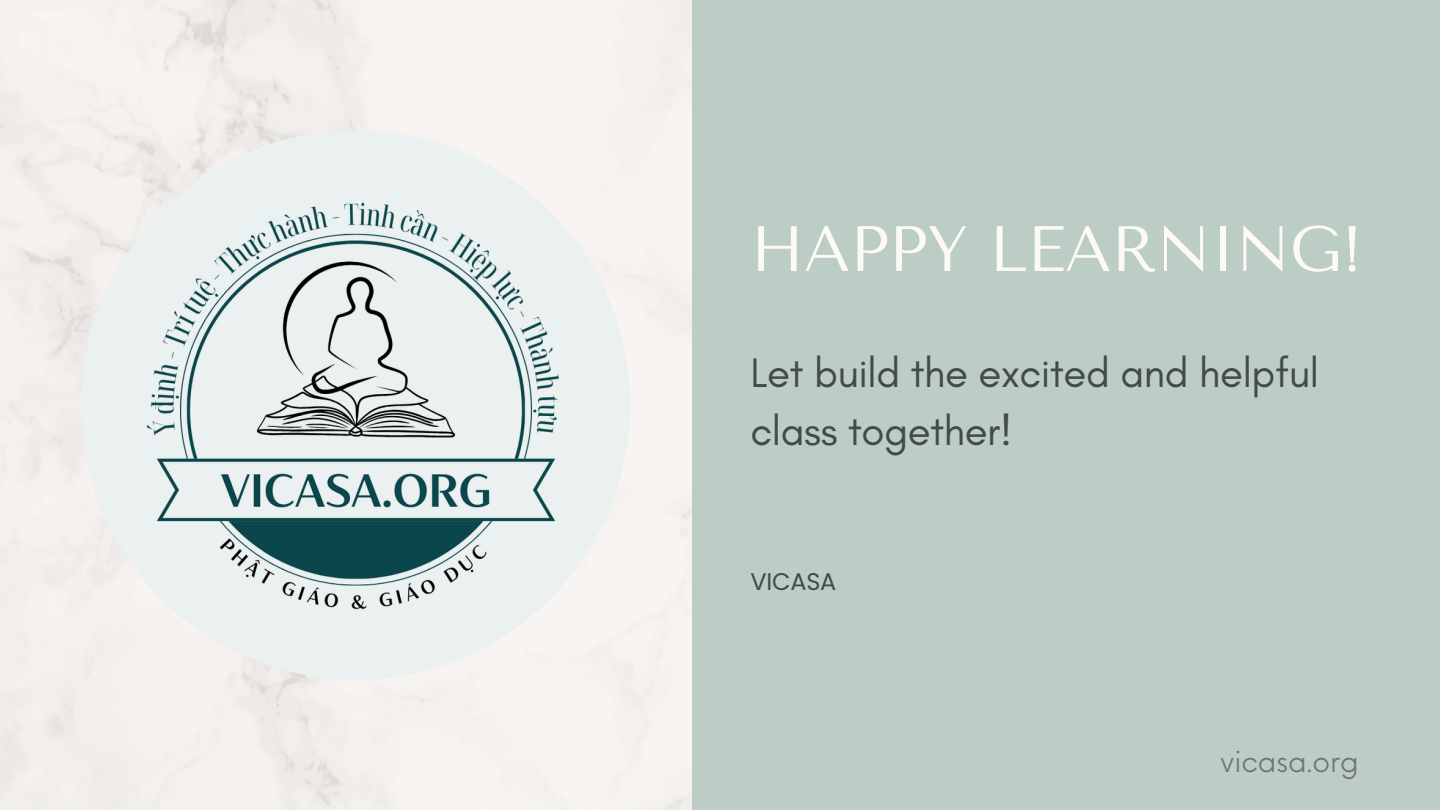
<style>
.page{position:relative;width:1440px;height:810px;background:#fff}
.page>*{position:absolute;margin:0;border:0;box-sizing:border-box;transform-origin:0 0}
.t1{font:64px "Tenor Sans";letter-spacing:-.01em;color:#fdf9f5}
.t2{font:42px/58.5px "Glacial Indifference";letter-spacing:-.01em;color:#444949}
.t3{font:28px "Neue Einstellung";color:#737373}
.t4{font:24px "Poppins";letter-spacing:-.01em;color:#444949}
</style>
<div class="page">
<div style="left:693px;top:0;width:747px;height:810px;background:#bbcdc5"></div>
<img style="left:81px;top:130px;width:549px;height:550px;border-radius:50%">
<p class="t1" style="left:751px;top:212px;width:614px">HAPPY LEARNING!</p>
<h1 class="t2" style="left:751px;top:343px;width:570px">Let build the excited and helpful class together!</h1>
<h2 class="t4" style="left:751px;top:565px;width:87px">VICASA</h2>
<h3 class="t3" style="left:1221px;top:737px;width:140px">vicasa.org</h3>
</div>
